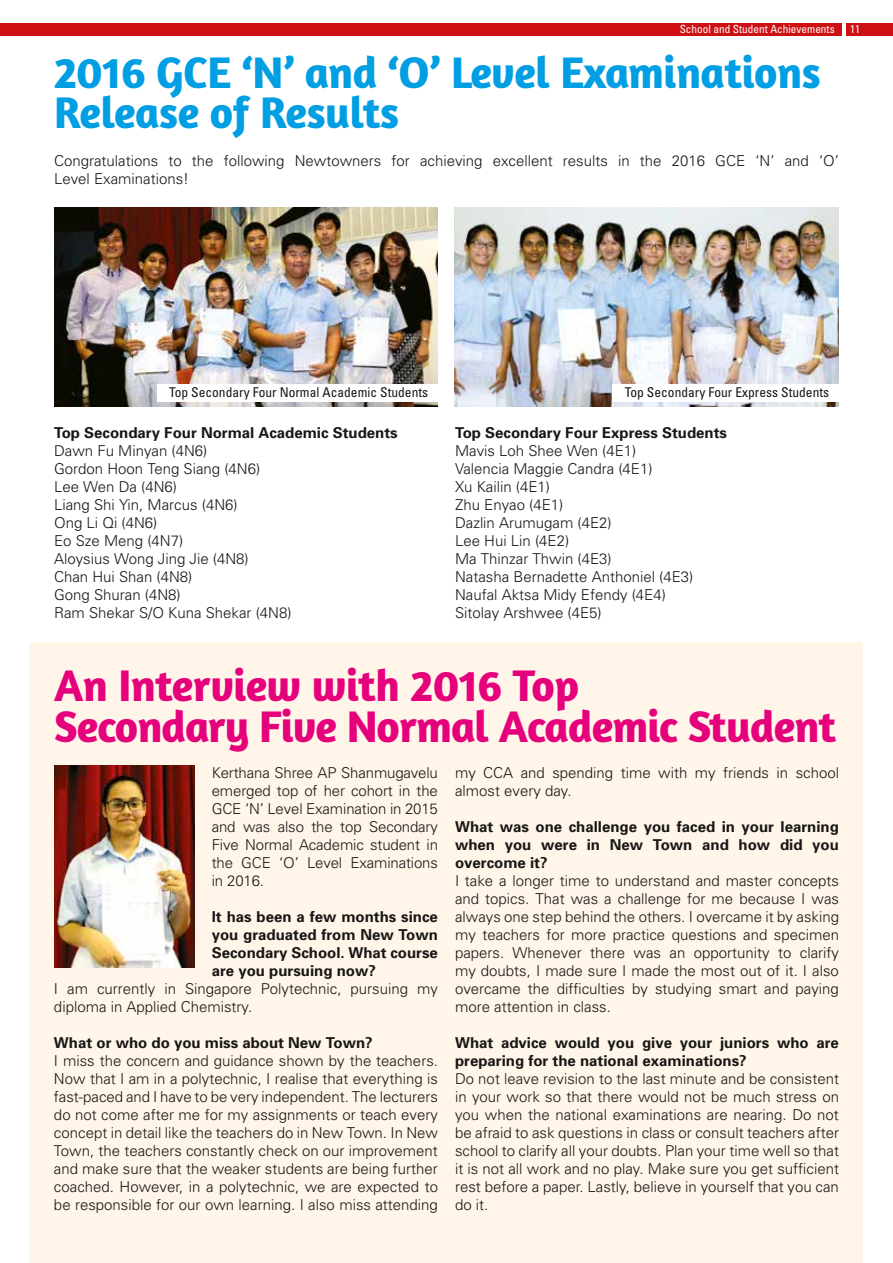
<style>
.page{position:relative;width:893px;height:1263px;background:#fff}
.page>*{position:absolute;margin:0;border:0;box-sizing:border-box;transform-origin:0 0}
.t1{font:700 45px/40.5px "Amaranth";letter-spacing:-.02em;color:#e5007c}
.t2{font:700 45px/40.5px "Amaranth";letter-spacing:-.01em;color:#009ee3}
.t3{font:300 15px/18px "Univers";color:#181716}
.t4{font:700 15px/18px "Univers";color:#181716;text-align:justify}
.t5{font:condensed 13.5px "Univers";color:#181716}
.t6{font:condensed 11.25px "Univers";color:#fff}
</style>
<div class="page">
<div style="left:30px;top:643px;width:833px;height:620px;background:#fff5e9"></div>
<div style="left:846px;top:23px;width:47px;height:13px;background:#cd1013"></div>
<div style="left:0;top:23px;width:842px;height:13px;background:#cd1013"></div>
<img style="left:54px;top:207px;width:384px;height:200px">
<img style="left:455px;top:207px;width:384px;height:200px">
<img style="left:54px;top:766px;width:141px;height:202px">
<div style="left:158px;top:385px;width:280px;height:17px;background:#fff"></div>
<div style="left:612px;top:385px;width:227px;height:17px;background:#fff"></div>
<p class="t6" style="left:680px;top:22px;width:156px">School and Student Achievements</p>
<p class="t6" style="left:850px;top:22px;width:11px">11</p>
<h1 class="t2" style="left:54px;top:51px;width:768px">2016 GCE ‘N’ and ‘O’ Level Examinations<br>Release of Results</h1>
<p class="t3" style="left:54px;top:151px;width:786px">Congratulations to the following Newtowners for achieving excellent results in the 2016 GCE ‘N’ and ‘O’<br>Level Examinations!</p>
<p class="t5" style="left:169px;top:384px;width:261px">Top Secondary Four Normal Academic Students</p>
<p class="t5" style="left:625px;top:384px;width:206px">Top Secondary Four Express Students</p>
<p class="t4" style="left:54px;top:424px;width:345px">Top Secondary Four Normal Academic Students</p>
<p class="t3" style="left:54px;top:442px;width:239px">Dawn Fu Minyan (4N6)<br>Gordon Hoon Teng Siang (4N6)<br>Lee Wen Da (4N6)<br>Liang Shi Yin, Marcus (4N6)<br>Ong Li Qi (4N6)<br>Eo Sze Meng (4N7)<br>Aloysius Wong Jing Jie (4N8)<br>Chan Hui Shan (4N8)<br>Gong Shuran (4N8)<br>Ram Shekar S/O Kuna Shekar (4N8)</p>
<p class="t4" style="left:455px;top:424px;width:274px">Top Secondary Four Express Students</p>
<p class="t3" style="left:455px;top:442px;width:240px">Mavis Loh Shee Wen (4E1)<br>Valencia Maggie Candra (4E1)<br>Xu Kailin (4E1)<br>Zhu Enyao (4E1)<br>Dazlin Arumugam (4E2)<br>Lee Hui Lin (4E2)<br>Ma Thinzar Thwin (4E3)<br>Natasha Bernadette Anthoniel (4E3)<br>Naufal Aktsa Midy Efendy (4E4)<br>Sitolay Arshwee (4E5)</p>
<h1 class="t1" style="left:54px;top:664px;width:784px">An Interview with 2016 Top<br>Secondary Five Normal Academic Student</h1>
<p class="t3" style="left:212px;top:763px;width:228px;text-align:justify">Kerthana Shree AP Shanmugavelu emerged top of her cohort in the GCE ‘N’ Level Examination in 2015 and was also the top Secondary Five Normal Academic student in the GCE ‘O’ Level Examinations in 2016.</p>
<p class="t4" style="left:212px;top:907px;width:228px">It has been a few months since you graduated from New Town Secondary School. What course are you pursuing now?</p>
<p class="t3" style="left:54px;top:979px;width:385px">I am currently in Singapore Polytechnic, pursuing my diploma in Applied Chemistry.</p>
<p class="t4" style="left:54px;top:1033px;width:320px">What or who do you miss about New Town?</p>
<p class="t3" style="left:54px;top:1051px;width:386px;text-align:justify">I miss the concern and guidance shown by the teachers.<br>Now that I am in a polytechnic, I realise that everything is fast-paced and I have to be very independent. The lecturers do not come after me for my assignments or teach every concept in detail like the teachers do in New Town. In New Town, the teachers constantly check on our improvement and make sure that the weaker students are being further coached. However, in a polytechnic, we are expected to be responsible for our own learning. I also miss attending</p>
<p class="t3" style="left:455px;top:763px;width:385px">my CCA and spending time with my friends in school almost every day.</p>
<p class="t4" style="left:455px;top:817px;width:385px">What was one challenge you faced in your learning when you were in New Town and how did you overcome it?</p>
<p class="t3" style="left:455px;top:871px;width:385px;text-align:justify">I take a longer time to understand and master concepts and topics. That was a challenge for me because I was always one step behind the others. I overcame it by asking my teachers for more practice questions and specimen papers. Whenever there was an opportunity to clarify my doubts, I made sure I made the most out of it. I also overcame the difficulties by studying smart and paying more attention in class.</p>
<p class="t4" style="left:455px;top:1033px;width:385px">What advice would you give your juniors who are preparing for the national examinations?</p>
<p class="t3" style="left:455px;top:1069px;width:386px;text-align:justify">Do not leave revision to the last minute and be consistent in your work so that there would not be much stress on you when the national examinations are nearing. Do not be afraid to ask questions in class or consult teachers after school to clarify all your doubts. Plan your time well so that it is not all work and no play. Make sure you get sufficient rest before a paper. Lastly, believe in yourself that you can do it.</p>
</div>
